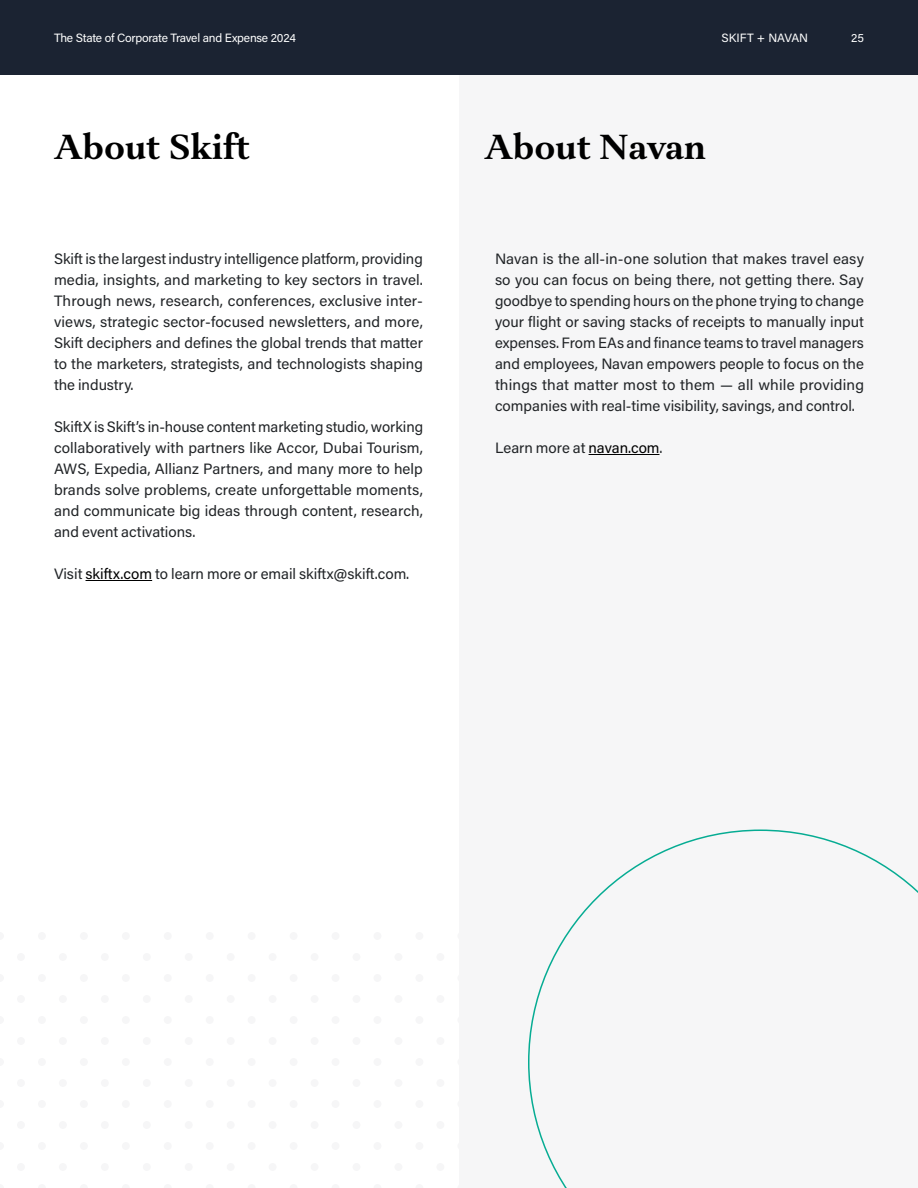
<style>
.page{position:relative;width:918px;height:1188px;background:#fff}
.page>*{position:absolute;margin:0;border:0;box-sizing:border-box;transform-origin:0 0}
.t1{font:700 36px "Aria Text G2";color:#000}
.Body{font:15px/21px "Acumin Pro";color:#212427;text-align:justify}
.t2{font:12px "Acumin Pro";letter-spacing:-.02em;color:#fff}
.t3{font:12px "Acumin Pro";color:#fff}
.s1{color:#000}
</style>
<div class="page">
<div style="left:0;top:0;width:918px;height:75px;background:#1b2332"></div>
<div style="left:459px;top:75px;width:459px;height:1113px;background:#f6f6f7"></div>
<hr style="left:589px;top:454px;width:70px;height:1px;background:#000">
<hr style="left:86px;top:580px;width:66px;height:1px;background:#000">
<div style="left:17px;top:1121px;width:8px;height:8px;background:#f6f6f7;border-radius:50%"></div>
<div style="left:59px;top:1121px;width:8px;height:8px;background:#f6f6f7;border-radius:50%"></div>
<div style="left:101px;top:1121px;width:8px;height:8px;background:#f6f6f7;border-radius:50%"></div>
<div style="left:143px;top:1121px;width:8px;height:8px;background:#f6f6f7;border-radius:50%"></div>
<div style="left:185px;top:1121px;width:8px;height:8px;background:#f6f6f7;border-radius:50%"></div>
<div style="left:227px;top:1121px;width:8px;height:8px;background:#f6f6f7;border-radius:50%"></div>
<div style="left:269px;top:1121px;width:8px;height:8px;background:#f6f6f7;border-radius:50%"></div>
<div style="left:311px;top:1121px;width:8px;height:8px;background:#f6f6f7;border-radius:50%"></div>
<div style="left:353px;top:1121px;width:7px;height:8px;background:#f6f6f7;border-radius:50%"></div>
<div style="left:395px;top:1121px;width:7px;height:8px;background:#f6f6f7;border-radius:50%"></div>
<div style="left:436px;top:1121px;width:8px;height:8px;background:#f6f6f7;border-radius:50%"></div>
<div style="left:17px;top:1163px;width:8px;height:8px;background:#f6f6f7;border-radius:50%"></div>
<div style="left:59px;top:1163px;width:8px;height:8px;background:#f6f6f7;border-radius:50%"></div>
<div style="left:101px;top:1163px;width:8px;height:8px;background:#f6f6f7;border-radius:50%"></div>
<div style="left:143px;top:1163px;width:8px;height:8px;background:#f6f6f7;border-radius:50%"></div>
<div style="left:185px;top:1163px;width:8px;height:8px;background:#f6f6f7;border-radius:50%"></div>
<div style="left:227px;top:1163px;width:8px;height:8px;background:#f6f6f7;border-radius:50%"></div>
<div style="left:269px;top:1163px;width:8px;height:8px;background:#f6f6f7;border-radius:50%"></div>
<div style="left:311px;top:1163px;width:8px;height:8px;background:#f6f6f7;border-radius:50%"></div>
<div style="left:353px;top:1163px;width:7px;height:8px;background:#f6f6f7;border-radius:50%"></div>
<div style="left:395px;top:1163px;width:7px;height:8px;background:#f6f6f7;border-radius:50%"></div>
<div style="left:436px;top:1163px;width:8px;height:8px;background:#f6f6f7;border-radius:50%"></div>
<div style="left:17px;top:953px;width:8px;height:8px;background:#f6f6f7;border-radius:50%"></div>
<div style="left:59px;top:953px;width:8px;height:8px;background:#f6f6f7;border-radius:50%"></div>
<div style="left:101px;top:953px;width:8px;height:8px;background:#f6f6f7;border-radius:50%"></div>
<div style="left:143px;top:953px;width:8px;height:8px;background:#f6f6f7;border-radius:50%"></div>
<div style="left:185px;top:953px;width:8px;height:8px;background:#f6f6f7;border-radius:50%"></div>
<div style="left:227px;top:953px;width:8px;height:8px;background:#f6f6f7;border-radius:50%"></div>
<div style="left:269px;top:953px;width:8px;height:8px;background:#f6f6f7;border-radius:50%"></div>
<div style="left:311px;top:953px;width:8px;height:8px;background:#f6f6f7;border-radius:50%"></div>
<div style="left:353px;top:953px;width:7px;height:8px;background:#f6f6f7;border-radius:50%"></div>
<div style="left:395px;top:953px;width:7px;height:8px;background:#f6f6f7;border-radius:50%"></div>
<div style="left:436px;top:953px;width:8px;height:8px;background:#f6f6f7;border-radius:50%"></div>
<div style="left:17px;top:995px;width:8px;height:8px;background:#f6f6f7;border-radius:50%"></div>
<div style="left:59px;top:995px;width:8px;height:8px;background:#f6f6f7;border-radius:50%"></div>
<div style="left:101px;top:995px;width:8px;height:8px;background:#f6f6f7;border-radius:50%"></div>
<div style="left:143px;top:995px;width:8px;height:8px;background:#f6f6f7;border-radius:50%"></div>
<div style="left:185px;top:995px;width:8px;height:8px;background:#f6f6f7;border-radius:50%"></div>
<div style="left:227px;top:995px;width:8px;height:8px;background:#f6f6f7;border-radius:50%"></div>
<div style="left:269px;top:995px;width:8px;height:8px;background:#f6f6f7;border-radius:50%"></div>
<div style="left:311px;top:995px;width:8px;height:8px;background:#f6f6f7;border-radius:50%"></div>
<div style="left:353px;top:995px;width:7px;height:8px;background:#f6f6f7;border-radius:50%"></div>
<div style="left:395px;top:995px;width:7px;height:8px;background:#f6f6f7;border-radius:50%"></div>
<div style="left:436px;top:995px;width:8px;height:8px;background:#f6f6f7;border-radius:50%"></div>
<div style="left:17px;top:1037px;width:8px;height:8px;background:#f6f6f7;border-radius:50%"></div>
<div style="left:59px;top:1037px;width:8px;height:8px;background:#f6f6f7;border-radius:50%"></div>
<div style="left:101px;top:1037px;width:8px;height:8px;background:#f6f6f7;border-radius:50%"></div>
<div style="left:143px;top:1037px;width:8px;height:8px;background:#f6f6f7;border-radius:50%"></div>
<div style="left:185px;top:1037px;width:8px;height:8px;background:#f6f6f7;border-radius:50%"></div>
<div style="left:227px;top:1037px;width:8px;height:8px;background:#f6f6f7;border-radius:50%"></div>
<div style="left:269px;top:1037px;width:8px;height:8px;background:#f6f6f7;border-radius:50%"></div>
<div style="left:311px;top:1037px;width:8px;height:8px;background:#f6f6f7;border-radius:50%"></div>
<div style="left:353px;top:1037px;width:7px;height:8px;background:#f6f6f7;border-radius:50%"></div>
<div style="left:395px;top:1037px;width:7px;height:8px;background:#f6f6f7;border-radius:50%"></div>
<div style="left:436px;top:1037px;width:8px;height:8px;background:#f6f6f7;border-radius:50%"></div>
<div style="left:17px;top:1079px;width:8px;height:8px;background:#f6f6f7;border-radius:50%"></div>
<div style="left:59px;top:1079px;width:8px;height:8px;background:#f6f6f7;border-radius:50%"></div>
<div style="left:101px;top:1079px;width:8px;height:8px;background:#f6f6f7;border-radius:50%"></div>
<div style="left:143px;top:1079px;width:8px;height:8px;background:#f6f6f7;border-radius:50%"></div>
<div style="left:185px;top:1079px;width:8px;height:8px;background:#f6f6f7;border-radius:50%"></div>
<div style="left:227px;top:1079px;width:8px;height:8px;background:#f6f6f7;border-radius:50%"></div>
<div style="left:269px;top:1079px;width:8px;height:8px;background:#f6f6f7;border-radius:50%"></div>
<div style="left:311px;top:1079px;width:8px;height:8px;background:#f6f6f7;border-radius:50%"></div>
<div style="left:353px;top:1079px;width:7px;height:8px;background:#f6f6f7;border-radius:50%"></div>
<div style="left:395px;top:1079px;width:7px;height:8px;background:#f6f6f7;border-radius:50%"></div>
<div style="left:436px;top:1079px;width:8px;height:8px;background:#f6f6f7;border-radius:50%"></div>
<svg style="left:528px;top:830px;width:390px;height:358px"></svg>
<p class="t2" style="left:54px;top:29px;width:243px">The State of Corporate Travel and Expense 2024</p>
<p class="t3" style="left:722px;top:29px;width:88px">SKIFT + NAVAN</p>
<p class="t2" style="left:851px;top:29px;width:14px">25</p>
<p class="t1" style="left:54px;top:125px;width:197px">About Skift</p>
<p class="t1" style="left:484px;top:125px;width:223px">About Navan</p>
<p class="Body" style="left:54px;top:248px;width:371px">Skift is the largest industry intelligence platform, providing media, insights, and marketing to key sectors in travel.<br>Through news, research, conferences, exclusive inter&shy;views, strategic sector-focused newsletters, and more, Skift deciphers and defines the global trends that matter to the marketers, strategists, and technologists shaping the industry.</p>
<p class="Body" style="left:54px;top:416px;width:371px">SkiftX is Skift’s in-house content marketing studio, working collaboratively with partners like Accor, Dubai Tourism, AWS, Expedia, Allianz Partners, and many more to help brands solve problems, create unforgettable moments, and communicate big ideas through content, research, and event activations.</p>
<p class="Body" style="left:54px;top:563px;width:357px">Visit <span class="s1">skiftx.com</span> to learn more or email skiftx@skift.com.</p>
<p class="Body" style="left:495px;top:248px;width:371px">Navan is the all-in-one solution that makes travel easy so you can focus on being there, not getting there. Say goodbye to spending hours on the phone trying to change your flight or saving stacks of receipts to manually input expenses. From EAs and finance teams to travel managers and employees, Navan empowers people to focus on the things that matter most to them — all while providing companies with real-time visibility, savings, and control.</p>
<p class="Body" style="left:495px;top:437px;width:169px">Learn more at <span class="s1">navan.com</span>.</p>
</div>
